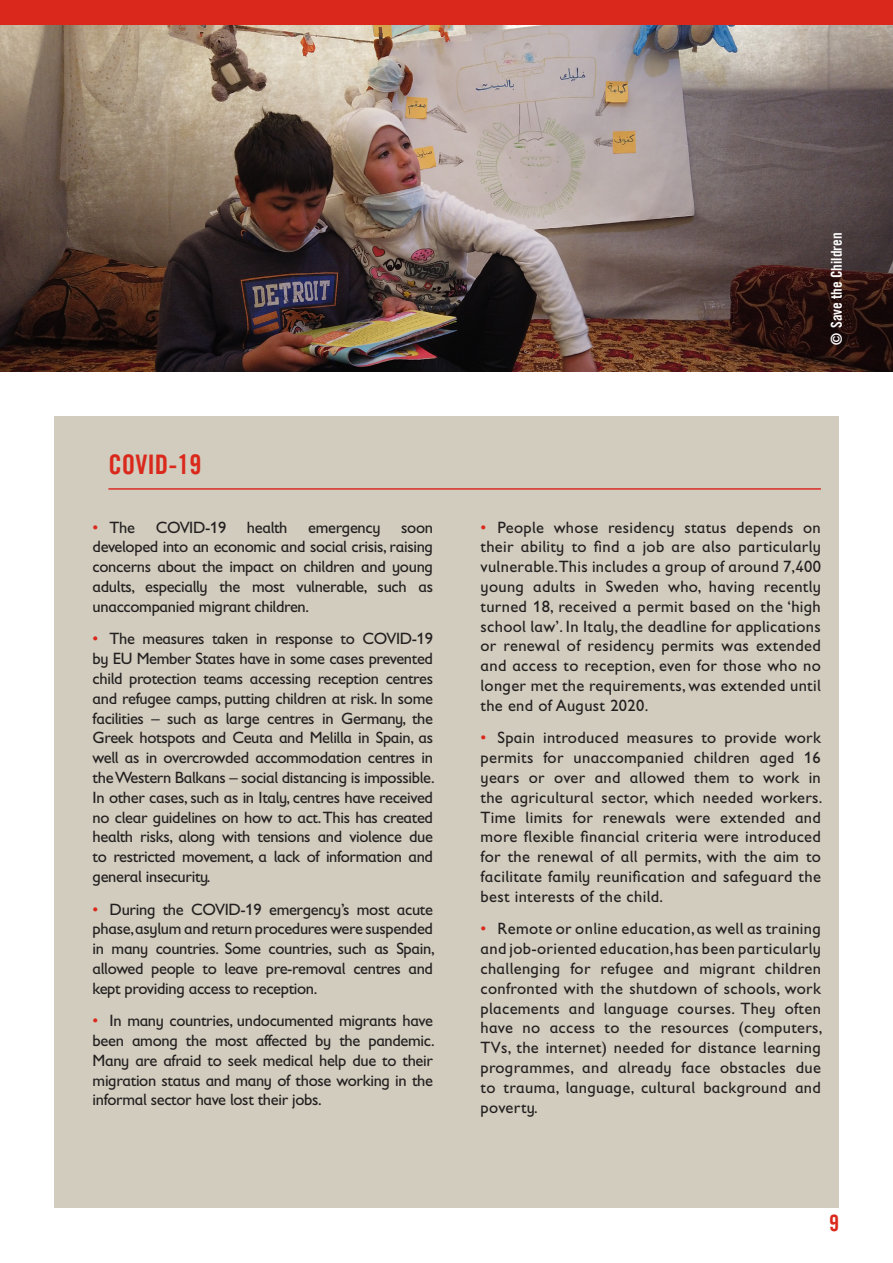
<style>
.page{position:relative;width:893px;height:1263px;background:#fff}
.page>*{position:absolute;margin:0;border:0;box-sizing:border-box;transform-origin:0 0}
.Subheading{font:27px "Trade Gothic LT Com Bd Cn 20";color:#da291c}
.t1{font:22.5px "Trade Gothic LT Com Bd Cn 20";color:#da291c}
.t2{font:16.5px/19.8px "Gill Sans Infant Std";letter-spacing:-.02em;color:#231f20;text-align:justify}
.t3{font:15px "Trade Gothic LT Com Bd Cn 20";color:#fff}
.s1{color:#da291c}
</style>
<div class="page">
<div style="left:868px;top:0;width:25px;height:153px;background:#da291c"></div>
<div style="left:0;top:0;width:868px;height:26px;background:#da291c"></div>
<div style="left:54px;top:416px;width:785px;height:792px;background:#d1ccbd"></div>
<img style="left:0;top:26px;width:893px;height:345px">
<hr style="left:108px;top:488px;width:713px;height:2px;background:#da2d26">
<p class="Subheading" style="left:108px;top:448px;width:94px">COVID-19</p>
<p class="t2" style="left:93px;top:517px;width:44px"><span class="s1">•</span> The</p>
<p class="t2" style="left:156px;top:517px;width:133px">COVID-19 health</p>
<p class="t2" style="left:308px;top:517px;width:74px">emergency</p>
<p class="t2" style="left:93px;top:517px;width:342px;text-indent:309px">soon developed into an economic and social crisis, raising concerns about the impact on children and young adults, especially the most vulnerable, such as unaccompanied migrant children.</p>
<p class="t2" style="left:93px;top:629px;width:343px"><span class="s1">•</span> The measures taken in response to COVID-19 by EU Member States have in some cases prevented child protection teams accessing reception centres and refugee camps, putting children at risk. In some facilities – such as large centres in Germany, the Greek hotspots and Ceuta and Melilla in Spain, as well as in overcrowded accommodation centres in the Western Balkans – social distancing is impossible.<br>In other cases, such as in Italy, centres have received no clear guidelines on how to act. This has created health risks, along with tensions and violence due to restricted movement, a lack of information and general insecurity.</p>
<p class="t2" style="left:93px;top:899px;width:343px"><span class="s1">•</span> During the COVID-19 emergency’s most acute phase,asylum and return procedures were suspended in many countries. Some countries, such as Spain, allowed people to leave pre-removal centres and kept providing access to reception.</p>
<p class="t2" style="left:93px;top:1011px;width:344px"><span class="s1">•</span> In many countries, undocumented migrants have been among the most affected by the pandemic.<br>Many are afraid to seek medical help due to their migration status and many of those working in the informal sector have lost their jobs.</p>
<p class="t3" style="left:827px;top:345px;width:114px;rotate:-90deg">© Save the Children</p>
<p class="t2" style="left:480px;top:517px;width:342px"><span class="s1">•</span> People whose residency status depends on their ability to find a job are also particularly vulnerable.This includes a group of around 7,400 young adults in Sweden who, having recently turned 18, received a permit based on the ‘high school law’. In Italy, the deadline for applications or renewal of residency permits was extended and access to reception, even for those who no longer met the requirements, was extended until the end of August 2020.</p>
<p class="t2" style="left:480px;top:728px;width:343px"><span class="s1">•</span> Spain introduced measures to provide work permits for unaccompanied children aged 16 years or over and allowed them to work in the agricultural sector, which needed workers.<br>Time limits for renewals were extended and more flexible financial criteria were introduced for the renewal of all permits, with the aim to facilitate family reunification and safeguard the best interests of the child.</p>
<p class="t2" style="left:480px;top:919px;width:344px"><span class="s1">•</span> Remote or online education, as well as training and job-oriented education, has been particularly challenging for refugee and migrant children confronted with the shutdown of schools, work placements and language courses. They often have no access to the resources (computers, TVs, the internet) needed for distance learning programmes, and already face obstacles due to trauma, language, cultural background and poverty.</p>
<h2 class="t1" style="left:829px;top:1209px;width:11px">9</h2>
</div>
